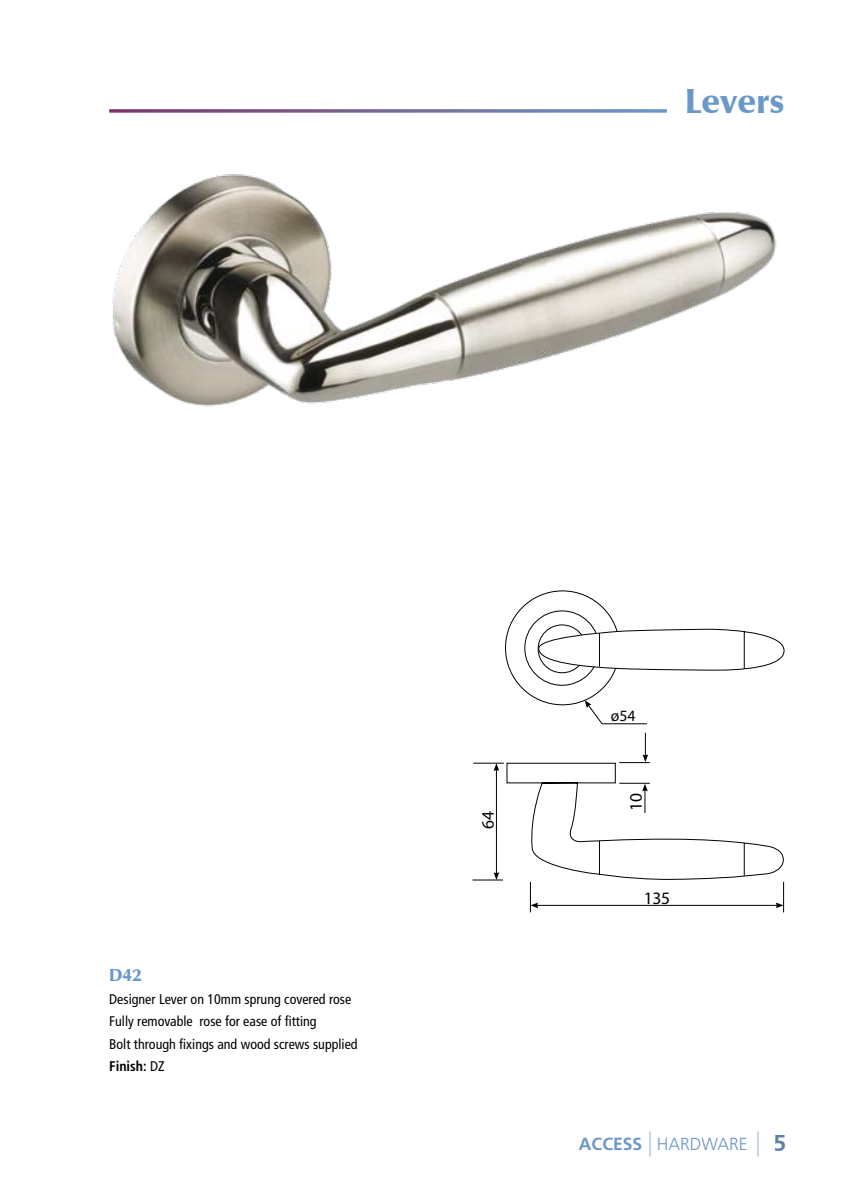
<style>
.page{position:relative;width:844px;height:1191px;background:#fff}
.page>*{position:absolute;margin:0;border:0;box-sizing:border-box;transform-origin:0 0}
.t1{font:900 35px "Zapf Humanist 601 BT";color:#6a98c8}
.t2{font:300 17.5px "Frutiger";color:#6a98c8}
.t3{font:17.5px "Myriad";letter-spacing:-.01em;color:#000}
.t4{font:900 17.5px "Zapf Humanist 601 BT";color:#6a98c8}
.t5{font:15.75px "Myriad";color:#000}
.t6{font:condensed 14px/22.4px "Frutiger";color:#000}
.s1{font-weight:700}
</style>
<div class="page">
<img style="left:112px;top:174px;width:665px;height:233px">
<svg style="left:538px;top:625px;width:48px;height:48px"></svg>
<svg style="left:506px;top:629px;width:278px;height:250px"></svg>
<hr style="left:619px;top:762px;width:30px;height:1px;background:#000">
<hr style="left:619px;top:783px;width:30px;height:1px;background:#000">
<hr style="left:536px;top:905px;width:241px;height:1px;background:#000">
<svg style="left:775px;top:902px;width:8px;height:6px"></svg>
<svg style="left:531px;top:902px;width:7px;height:6px"></svg>
<hr style="left:530px;top:882px;width:1px;height:30px;background:#000">
<hr style="left:783px;top:882px;width:1px;height:30px;background:#000">
<hr style="left:496px;top:769px;width:1px;height:105px;background:#000">
<svg style="left:493px;top:763px;width:6px;height:8px"></svg>
<svg style="left:493px;top:872px;width:6px;height:7px"></svg>
<hr style="left:473px;top:762px;width:30px;height:1px;background:#000">
<hr style="left:472px;top:879px;width:31px;height:1px;background:#000">
<svg style="left:642px;top:783px;width:5px;height:30px"></svg>
<svg style="left:642px;top:733px;width:6px;height:29px"></svg>
<svg style="left:584px;top:700px;width:18px;height:24px"></svg>
<hr style="left:601px;top:723px;width:45px;height:1px;background:#000">
<svg style="left:649px;top:1131px;width:1px;height:25px"></svg>
<hr style="left:756px;top:1131px;width:2px;height:25px;background:#bdd4e4">
<svg style="left:109px;top:109px;width:557px;height:4px;background:#857aa4"></svg>
<h1 class="t1" style="left:684px;top:79px;width:101px">Levers</h1>
<p class="t4" style="left:109px;top:964px;width:34px">D42</p>
<p class="t6" style="left:109px;top:987px;width:250px">Designer Lever on 10mm sprung covered rose Fully removable rose for ease of fitting<br>Bolt through fixings and wood screws supplied <span class="s1">Finish:</span> DZ</p>
<p class="t3" style="left:479px;top:829px;width:19px;rotate:-90deg">64</p>
<p class="t5" style="left:610px;top:708px;width:26px">ø54</p>
<p class="t3" style="left:627px;top:810px;width:19px;rotate:-90deg">10</p>
<p class="t3" style="left:643px;top:890px;width:28px">135</p>
<p class="t2" style="left:579px;top:1134px;width:170px"><span class="s1">ACCESS</span> HARDWARE</p>
</div>
